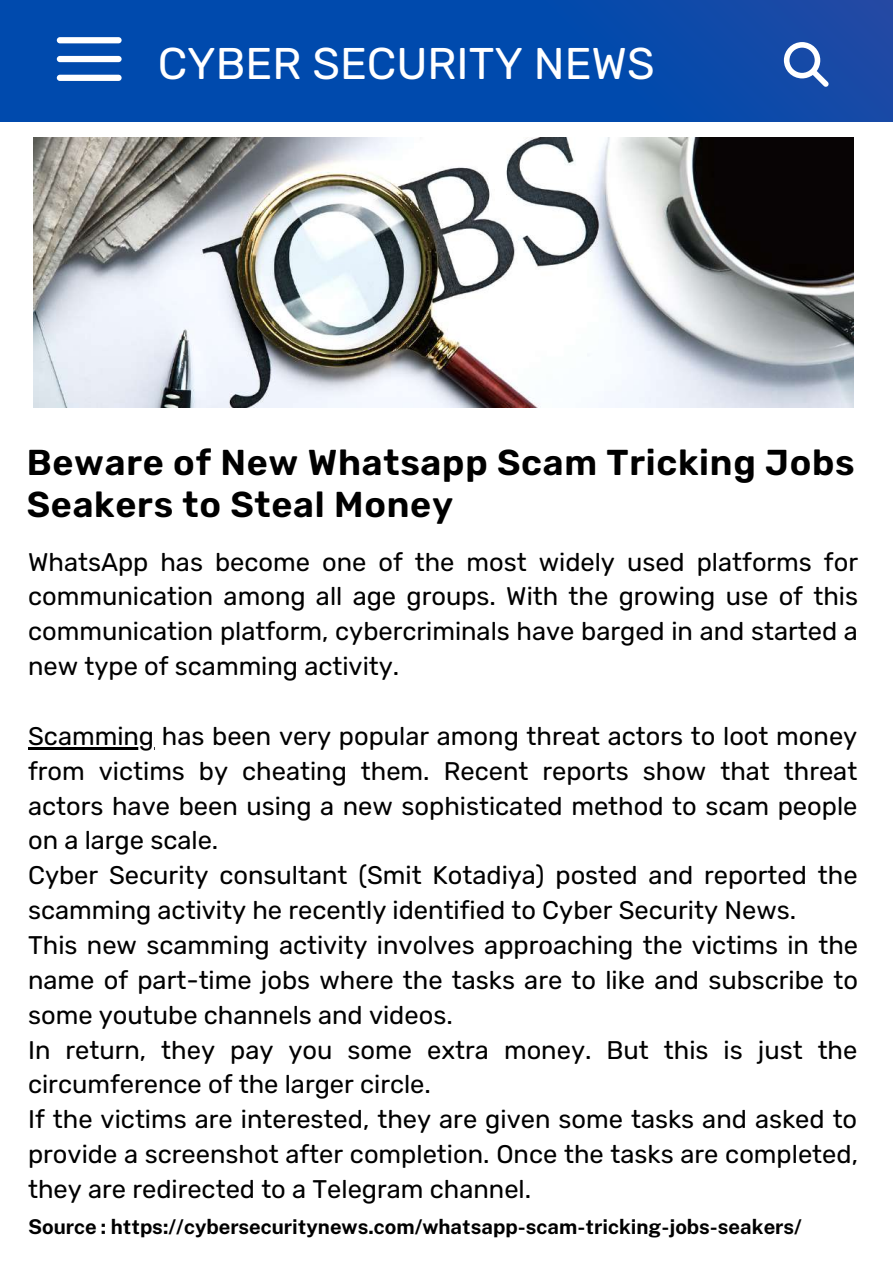
<style>
.page{position:relative;width:893px;height:1264px;background:#fff}
.page>*{position:absolute;margin:0;border:0;box-sizing:border-box;transform-origin:0 0}
.t1{font:44.4px "Rubik";color:#fff}
.t2{font:600 36px/42.8px "Rubik";letter-spacing:.02em;color:#000}
.t3{font:25.5px/34.8px "Rubik";color:#000;text-align:justify}
.t4{font:700 20.4px "Public Sans";color:#000}
</style>
<div class="page">
<img style="left:33px;top:138px;width:820px;height:269px">
<div style="left:0;top:0;width:892px;height:121px;background:linear-gradient(to right,#004baf,#114aa8)"></div>
<div style="left:57px;top:37px;width:65px;height:6px;background:#fff;border-radius:3px"></div>
<div style="left:57px;top:56px;width:65px;height:6px;background:#fff;border-radius:3px"></div>
<div style="left:57px;top:75px;width:65px;height:6px;background:#fff;border-radius:3px"></div>
<svg style="left:783px;top:42px;width:45px;height:45px"></svg>
<hr style="left:28px;top:747px;width:126px;height:2px;background:#000">
<h1 class="t1" style="left:158px;top:37px;width:498px">CYBER SECURITY NEWS</h1>
<h2 class="t2" style="left:27px;top:441px;width:829px">Beware of New Whatsapp Scam Tricking Jobs<br>Seakers to Steal Money</h2>
<p class="t3" style="left:28px;top:544px;width:831px">WhatsApp has become one of the most widely used platforms for communication among all age groups. With the growing use of this communication platform, cybercriminals have barged in and started a new type of scamming activity.</p>
<p class="t3" style="left:28px;top:718px;width:831px;text-align:left">Scamming has been very popular among threat actors to loot money from victims by cheating them. Recent reports show that threat actors have been using a new sophisticated method to scam people on a large scale.<br>Cyber Security consultant (Smit Kotadiya) posted and reported the scamming activity he recently identified to Cyber Security News.<br>This new scamming activity involves approaching the victims in the name of part-time jobs where the tasks are to like and subscribe to some youtube channels and videos.<br>In return, they pay you some extra money. But this is just the circumference of the larger circle.<br>If the victims are interested, they are given some tasks and asked to provide a screenshot after completion. Once the tasks are completed, they are redirected to a Telegram channel.</p>
<p class="t4" style="left:28px;top:1214px;width:775px">Source : https://cybersecuritynews.com/whatsapp-scam-tricking-jobs-seakers/</p>
</div>
